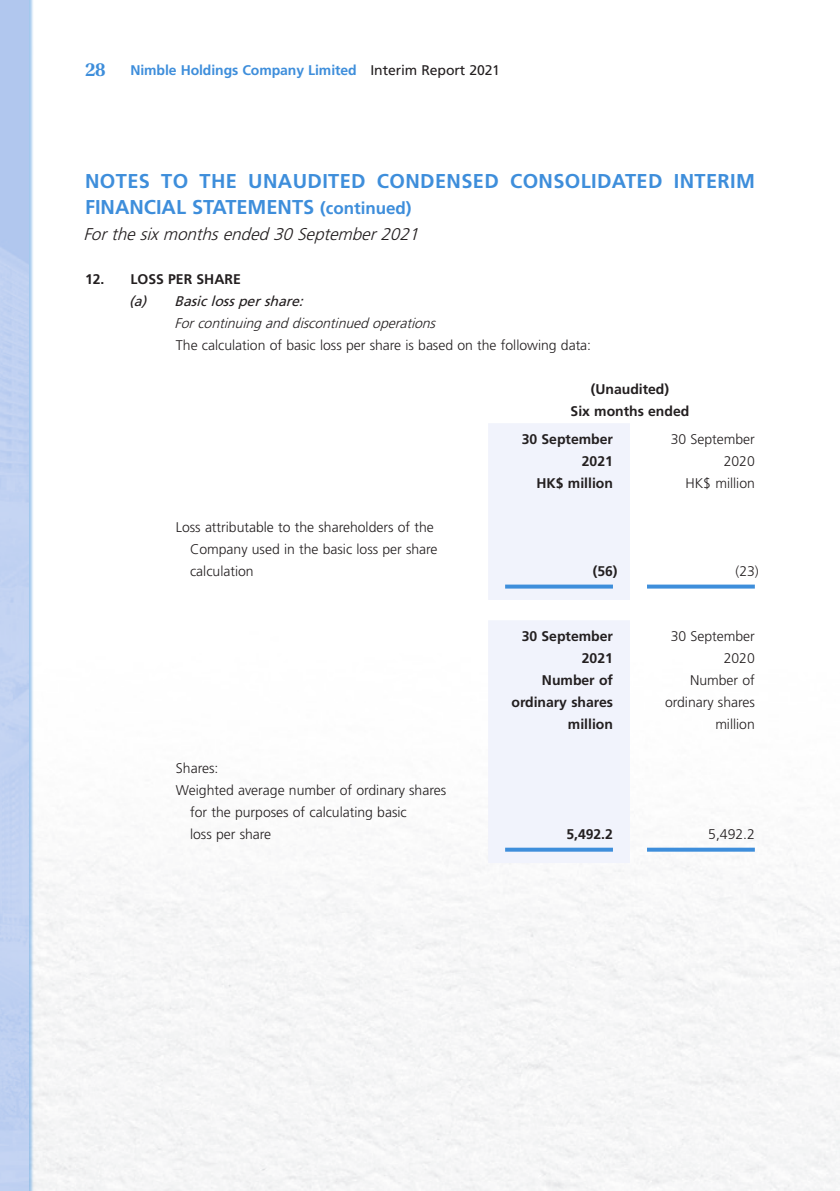
<style>
.page{position:relative;width:840px;height:1191px;background:#fff}
.page>*{position:absolute;margin:0;border:0;box-sizing:border-box;transform-origin:0 0}
.Heading_1{font:700 20px/26px "Frutiger LT Std";letter-spacing:.015em;color:#3e8edb}
.Body_Text{font:italic 300 17px "Frutiger LT Std";color:#231f20}
.Notes{font:300 14px/22px "Frutiger LT Std";color:#231f20}
.Notes-2{font:700 14px "Frutiger LT Std";color:#231f20}
.t1{font:700 14px "Frutiger LT Std";letter-spacing:-.005em;color:#3e8edb}
.Notes_HD3{font:italic 300 14px "Frutiger LT Std";color:#231f20}
.Notes_HD2{font:italic 14px "Frutiger LT Std";color:#231f20}
.Notes_HD1{font:700 14px "Frutiger LT Std";color:#231f20}
.s1{font-family:"Utopia Std";font-weight:600;font-size:20px}
.s2{font-weight:400;color:#231f20}
.s3{font-size:17px}
</style>
<div class="page">
<img style="left:34px;top:423px;width:806px;height:768px">
<div style="left:0;top:0;width:34px;height:1191px;background:#3e8edb;opacity:.5"></div>
<img style="left:0;top:0;width:28px;height:1191px">
<div style="left:488px;top:423px;width:141px;height:177px;background:#f1f3fc"></div>
<svg style="left:505px;top:584px;width:107px;height:4px"></svg>
<svg style="left:646px;top:584px;width:108px;height:4px"></svg>
<div style="left:488px;top:620px;width:141px;height:243px;background:#f1f3fc"></div>
<svg style="left:505px;top:847px;width:107px;height:4px"></svg>
<svg style="left:646px;top:847px;width:108px;height:4px"></svg>
<p class="t1" style="left:85px;top:62px;width:416px"><span class="s1">28</span> Nimble Holdings Company Limited <span class="s2">Interim Report 2021</span></p>
<p class="Heading_1" style="left:85px;top:168px;width:671px">NOTES TO THE UNAUDITED CONDENSED CONSOLIDATED INTERIM<br>FINANCIAL STATEMENTS <span class="s3">(continued)</span></p>
<p class="Body_Text" style="left:83px;top:224px;width:341px">Forthesixmonthsended30September2021</p>
<p class="Notes_HD1" style="left:85px;top:271px;width:157px">12. LOSS PER SHARE</p>
<p class="Notes_HD2" style="left:129px;top:293px;width:180px">(a) Basiclosspershare:</p>
<p class="Notes_HD3" style="left:174px;top:315px;width:266px">Forcontinuinganddiscontinuedoperations</p>
<p class="Notes" style="left:176px;top:334px;width:416px">The calculation of basic loss per share is based on the following data:</p>
<p class="Notes-2" style="left:590px;top:381px;width:80px">(Unaudited)</p>
<p class="Notes-2" style="left:570px;top:403px;width:120px">Six months ended</p>
<p class="Notes-2" style="left:521px;top:430px;width:93px">30 September</p>
<p class="Notes-2" style="left:581px;top:452px;width:33px">2021</p>
<p class="Notes" style="left:670px;top:428px;width:86px">30 September</p>
<p class="Notes" style="left:723px;top:450px;width:33px">2020</p>
<p class="Notes" style="left:190px;top:516px;width:249px;text-indent:-14px">Loss attributable to the shareholders of the<br>Company used in the basic loss per share calculation</p>
<p class="Notes" style="left:176px;top:757px;width:44px">Shares:</p>
<p class="Notes" style="left:190px;top:779px;width:257px;text-indent:-14px">Weighted average number of ordinary shares for the purposes of calculating basic<br>loss per share</p>
<p class="Notes-2" style="left:536px;top:474px;width:78px">HK$ million</p>
<p class="Notes" style="left:685px;top:472px;width:71px">HK$ million</p>
<p class="Notes-2" style="left:592px;top:562px;width:26px">(56)</p>
<p class="Notes" style="left:735px;top:560px;width:25px">(23)</p>
<p class="Notes-2" style="left:521px;top:627px;width:93px">30 September</p>
<p class="Notes-2" style="left:581px;top:649px;width:33px">2021</p>
<p class="Notes" style="left:670px;top:625px;width:86px">30 September</p>
<p class="Notes" style="left:723px;top:647px;width:33px">2020</p>
<p class="Notes-2" style="left:541px;top:671px;width:72px">Number of</p>
<p class="Notes" style="left:689px;top:669px;width:66px">Number of</p>
<p class="Notes-2" style="left:511px;top:693px;width:103px">ordinary shares</p>
<p class="Notes" style="left:664px;top:691px;width:91px">ordinary shares</p>
<p class="Notes-2" style="left:567px;top:715px;width:46px">million</p>
<p class="Notes" style="left:715px;top:713px;width:41px">million</p>
<p class="Notes-2" style="left:566px;top:825px;width:48px">5,492.2</p>
<p class="Notes" style="left:707px;top:823px;width:48px">5,492.2</p>
</div>
